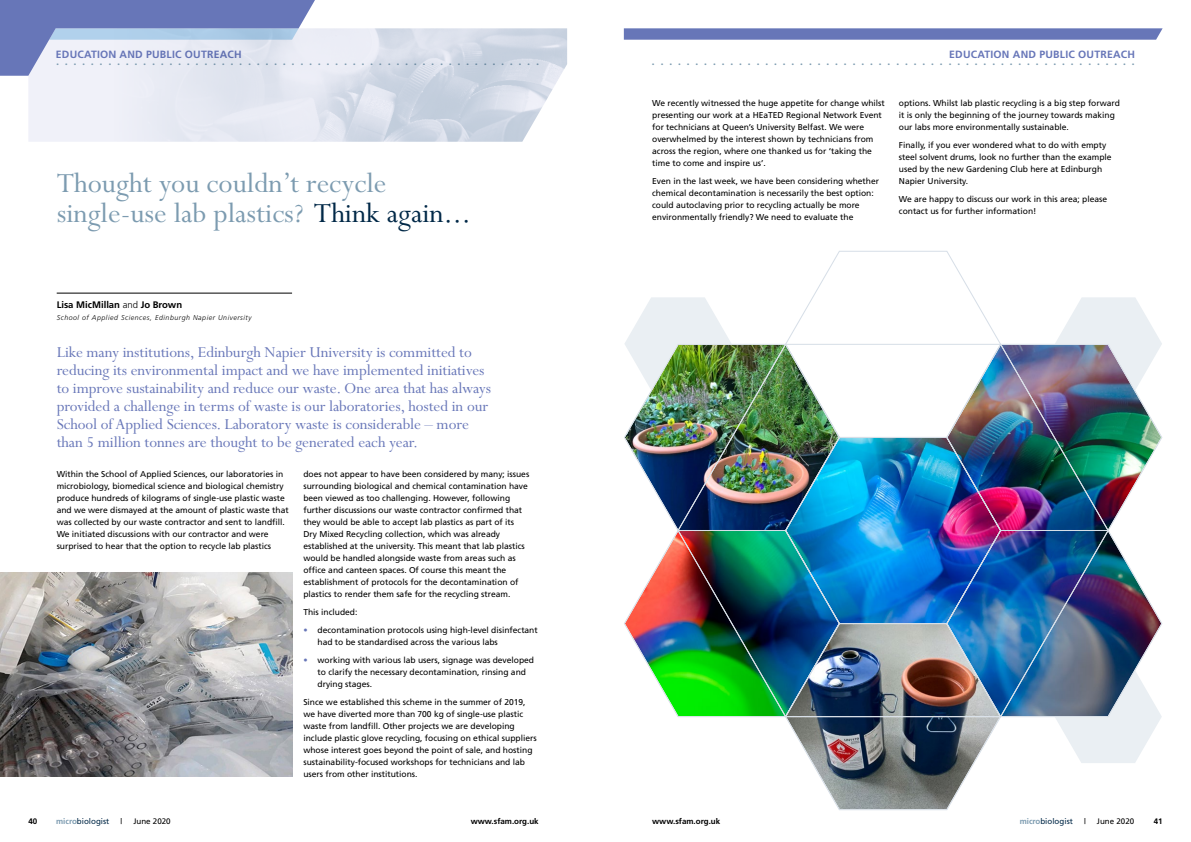
<style>
.page{position:relative;width:1191px;height:842px;background:#fff}
.page>*{position:absolute;margin:0;border:0;box-sizing:border-box;transform-origin:0 0}
.t1{font:31px/30px "Perpetua";color:#7c9bb0}
.t2{font:17px/18px "Perpetua";letter-spacing:-.005em;color:#6776b8}
.t3{font:700 10.5px "Frutiger";letter-spacing:.02em;color:#6776b8}
.t4{font:700 9.5px "Frutiger";color:#000}
.t5{font:8.5px/12px "Frutiger";letter-spacing:-.005em;color:#000}
.t6{font:700 8px "Frutiger";color:#000}
.t7{font:8px "Frutiger";color:#002847}
.t8{font:8px "Frutiger";color:#000}
.t9{font:italic 300 7px "Frutiger";letter-spacing:.075em;color:#000}
.t10{font:700 5px "Frutiger";color:#7c9bb0}
.s1{color:#002847}
.s2{font-weight:300}
.s3{color:#6776b8}
.s4{font-weight:700;color:#7c9bb0}
</style>
<div class="page">
<svg style="left:1056px;top:297px;width:105px;height:46px"></svg>
<svg style="left:625px;top:297px;width:106px;height:46px"></svg>
<svg style="left:1056px;top:718px;width:105px;height:45px"></svg>
<svg style="left:624px;top:534px;width:52px;height:180px"></svg>
<svg style="left:786px;top:718px;width:214px;height:92px"></svg>
<svg style="left:786px;top:251px;width:214px;height:92px"></svg>
<svg style="left:1109px;top:531px;width:54px;height:187px"></svg>
<img style="left:1109px;top:343px;width:54px;height:187px">
<img style="left:624px;top:343px;width:52px;height:184px">
<img style="left:676px;top:532px;width:433px;height:186px">
<img style="left:676px;top:343px;width:433px;height:189px">
<hr style="left:57px;top:293px;width:235px;height:1px;background:#000">
<img style="left:0;top:573px;width:292px;height:204px">
<div style="left:29px;top:76px;width:85px;height:66px;background:#f0f1f9"></div>
<svg style="left:624px;top:28px;width:538px;height:12px;background:#6f7ebc"></svg>
<svg style="left:0;top:0;width:315px;height:76px"></svg>
<img style="left:114px;top:28px;width:453px;height:114px">
<p class="t3" style="left:56px;top:49px;width:187px">EDUCATION AND PUBLIC OUTREACH</p>
<p class="t10" style="left:56px;top:61px;width:484px">••••••••••••••••••••••••••••••••••••••••••••••••••••••••</p>
<h1 class="t1" style="left:57px;top:169px;width:416px">Thought you couldn’t recycle single-use lab plastics? <span class="s1">Think again...</span></h1>
<p class="t4" style="left:57px;top:299px;width:127px">Lisa MicMillan <span class="s2">and</span> Jo Brown</p>
<p class="t9" style="left:57px;top:314px;width:196px">School of Applied Sciences, Edinburgh Napier University</p>
<p class="t2" style="left:57px;top:344px;width:436px">Like many institutions, Edinburgh Napier University is committed to reducing its environmental impact and we have implemented initiatives to improve sustainability and reduce our waste. One area that has always provided a challenge in terms of waste is our laboratories, hosted in our School of Applied Sciences. Laboratory waste is considerable – more than 5 million tonnes are thought to be generated each year.</p>
<p class="t5" style="left:57px;top:468px;width:233px">Within the School of Applied Sciences, our laboratories in microbiology, biomedical science and biological chemistry produce hundreds of kilograms of single-use plastic waste and we were dismayed at the amount of plastic waste that was collected by our waste contractor and sent to landfill.<br>We initiated discussions with our contractor and were surprised to hear that the option to recycle lab plastics</p>
<p class="t5" style="left:303px;top:468px;width:227px">does not appear to have been considered by many; issues surrounding biological and chemical contamination have been viewed as too challenging. However, following further discussions our waste contractor confirmed that they would be able to accept lab plastics as part of its Dry Mixed Recycling collection, which was already established at the university. This meant that lab plastics would be handled alongside waste from areas such as office and canteen spaces. Of course this meant the establishment of protocols for the decontamination of plastics to render them safe for the recycling stream.</p>
<p class="t5" style="left:303px;top:606px;width:55px">This included:</p>
<p class="t5" style="left:317px;top:624px;width:222px;text-indent:-14px"><span class="s3">•</span> decontamination protocols using high-level disinfectant had to be standardised across the various labs</p>
<p class="t5" style="left:317px;top:654px;width:218px;text-indent:-14px"><span class="s3">•</span> working with various lab users, signage was developed to clarify the necessary decontamination, rinsing and drying stages.</p>
<p class="t5" style="left:303px;top:696px;width:235px">Since we established this scheme in the summer of 2019, we have diverted more than 700 kg of single-use plastic waste from landfill. Other projects we are developing include plastic glove recycling, focusing on ethical suppliers whose interest goes beyond the point of sale, and hosting sustainability-focused workshops for technicians and lab users from other institutions.</p>
<p class="t3" style="left:949px;top:49px;width:187px">EDUCATION AND PUBLIC OUTREACH</p>
<p class="t5" style="left:652px;top:97px;width:234px">We recently witnessed the huge appetite for change whilst presenting our work at a HEaTED Regional Network Event for technicians at Queen’s University Belfast. We were overwhelmed by the interest shown by technicians from across the region, where one thanked us for ‘taking the time to come and inspire us’.</p>
<p class="t5" style="left:652px;top:175px;width:228px">Even in the last week, we have been considering whether chemical decontamination is necessarily the best option: could autoclaving prior to recycling actually be more environmentally friendly? We need to evaluate the</p>
<p class="t5" style="left:899px;top:97px;width:222px">options. Whilst lab plastic recycling is a big step forward it is only the beginning of the journey towards making our labs more environmentally sustainable.</p>
<p class="t5" style="left:899px;top:139px;width:214px">Finally, if you ever wondered what to do with empty steel solvent drums, look no further than the example used by the new Gardening Club here at Edinburgh Napier University.</p>
<p class="t5" style="left:899px;top:193px;width:210px">We are happy to discuss our work in this area; please contact us for further information!</p>
<p class="t6" style="left:28px;top:817px;width:10px">40</p>
<p class="t7" style="left:56px;top:817px;width:55px"><span class="s4">micro</span>biologist</p>
<p class="t8" style="left:120px;top:817px;width:3px">|</p>
<p class="t8" style="left:133px;top:817px;width:39px">June 2020</p>
<p class="t6" style="left:471px;top:817px;width:70px">www.sfam.org.uk</p>
<p class="t6" style="left:652px;top:817px;width:70px">www.sfam.org.uk</p>
<p class="t7" style="left:1019px;top:817px;width:55px"><span class="s4">micro</span>biologist</p>
<p class="t8" style="left:1084px;top:817px;width:3px">|</p>
<p class="t8" style="left:1097px;top:817px;width:39px">June 2020</p>
<p class="t6" style="left:1153px;top:817px;width:10px">41</p>
</div>
